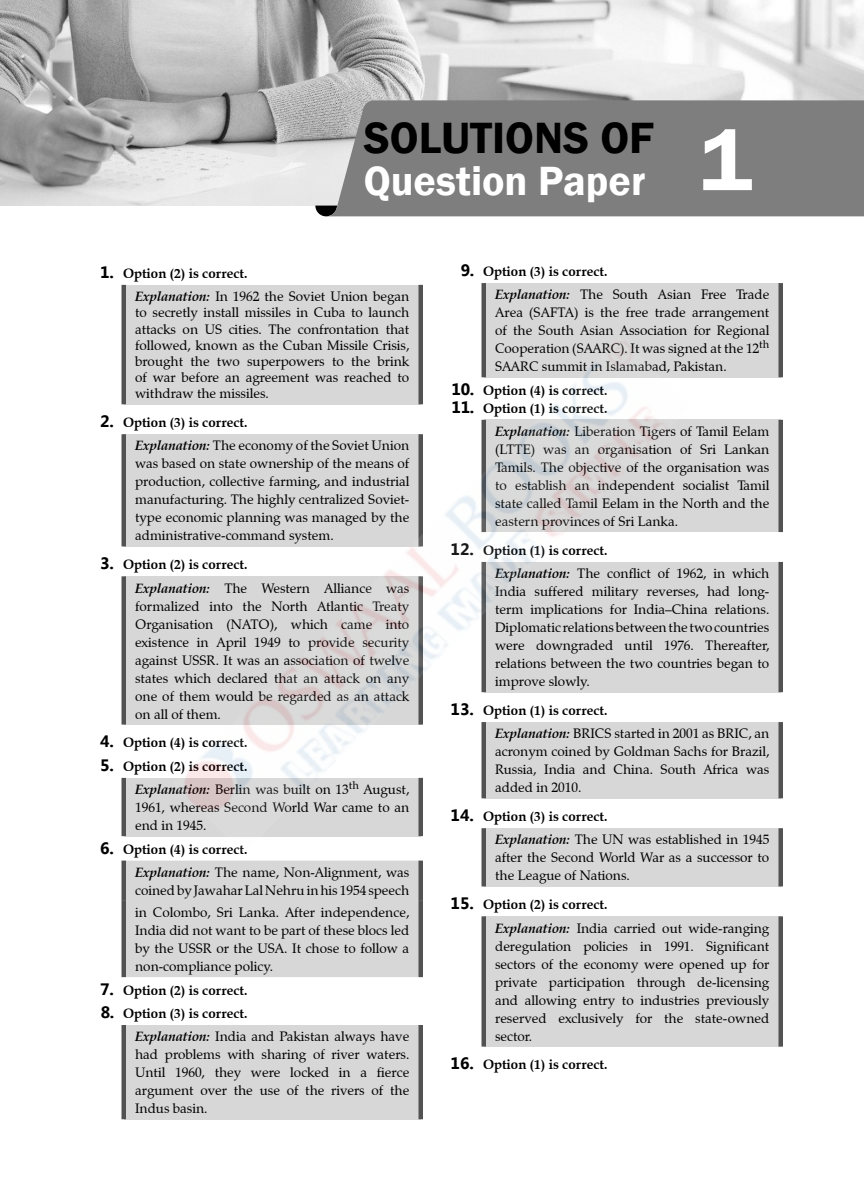
<style>
.page{position:relative;width:864px;height:1188px;background:#fff}
.page>*{position:absolute;margin:0;border:0;box-sizing:border-box;transform-origin:0 0}
.t1{font:600 90px "Franklin Gothic";color:#fff}
.t2{font:600 45px "Franklin Gothic";color:#000}
.t3{font:600 42px "Franklin Gothic";color:#fff}
.t4{font:13.5px/18px "Zapf Calligraphic 801 BT";color:#000}
.t5{font:700 13.5px "Zapf Calligraphic 801 BT";color:#000}
.s1{font-family:"Gisha";font-weight:700;font-size:16.5px}
.s2{font-weight:700}
.s3{font-weight:700;font-style:italic}
.s4{font-family:"Gisha";font-size:16.5px}
</style>
<div class="page">
<div style="left:124px;top:285px;width:297px;height:119px;background:#d7d7d7"></div>
<hr style="left:122px;top:285px;width:4px;height:119px;background:#525252">
<div style="left:418px;top:285px;width:5px;height:119px;background:#525252"></div>
<div style="left:124px;top:434px;width:297px;height:112px;background:#d7d7d7"></div>
<hr style="left:122px;top:434px;width:4px;height:112px;background:#525252">
<div style="left:124px;top:576px;width:297px;height:149px;background:#d7d7d7"></div>
<hr style="left:122px;top:576px;width:4px;height:149px;background:#525252">
<div style="left:124px;top:778px;width:297px;height:58px;background:#d7d7d7"></div>
<hr style="left:122px;top:778px;width:4px;height:58px;background:#525252">
<div style="left:126px;top:861px;width:292px;height:116px;background:#d7d7d7"></div>
<hr style="left:122px;top:861px;width:4px;height:40px;background:#525252">
<div style="left:418px;top:861px;width:5px;height:40px;background:#525252"></div>
<hr style="left:122px;top:901px;width:4px;height:76px;background:#525252">
<div style="left:418px;top:901px;width:5px;height:76px;background:#525252"></div>
<div style="left:124px;top:1025px;width:297px;height:94px;background:#d7d7d7"></div>
<hr style="left:122px;top:1025px;width:4px;height:94px;background:#525252">
<div style="left:418px;top:1025px;width:5px;height:94px;background:#525252"></div>
<div style="left:484px;top:283px;width:297px;height:94px;background:#d7d7d7"></div>
<hr style="left:482px;top:283px;width:4px;height:94px;background:#525252">
<div style="left:778px;top:283px;width:5px;height:94px;background:#525252"></div>
<div style="left:484px;top:420px;width:297px;height:112px;background:#d7d7d7"></div>
<div style="left:778px;top:420px;width:5px;height:112px;background:#525252"></div>
<div style="left:484px;top:562px;width:297px;height:130px;background:#d7d7d7"></div>
<div style="left:778px;top:562px;width:5px;height:130px;background:#525252"></div>
<div style="left:484px;top:722px;width:297px;height:76px;background:#d7d7d7"></div>
<div style="left:778px;top:722px;width:5px;height:76px;background:#525252"></div>
<div style="left:484px;top:828px;width:297px;height:58px;background:#d7d7d7"></div>
<hr style="left:482px;top:828px;width:4px;height:58px;background:#525252">
<div style="left:778px;top:828px;width:5px;height:58px;background:#525252"></div>
<div style="left:484px;top:916px;width:297px;height:131px;background:#d7d7d7"></div>
<hr style="left:482px;top:916px;width:4px;height:131px;background:#525252">
<div style="left:778px;top:916px;width:5px;height:131px;background:#525252"></div>
<img style="left:0;top:0;width:864px;height:206px">
<svg style="left:315px;top:206px;width:11px;height:10px"></svg>
<div style="left:326px;top:100px;width:538px;height:116px;background:#7e7e7e"></div>
<img style="left:175px;top:337px;width:514px;height:514px">
<h2 class="t2" style="left:364px;top:111px;width:292px">SOLUTIONS OF</h2>
<h3 class="t3" style="left:364px;top:155px;width:283px">Question Paper</h3>
<h1 class="t1" style="left:699px;top:105px;width:54px">1</h1>
<p class="t4" style="left:135px;top:261px;width:276px;line-height:23.4px;text-indent:-35px"><span class="s1">1.</span> <span class="s2">Option (2) is correct.<br></span><span class="s3">Explanation:</span> In 1962 the Soviet Union began</p>
<p class="t4" style="left:135px;top:305px;width:276px;line-height:16.2px;text-align:justify">to secretly install missiles in Cuba to launch attacks on US cities. The confrontation that followed, known as the Cuban Missile Crisis, brought the two superpowers to the brink of war before an agreement was reached to withdraw the missiles.</p>
<p class="t4" style="left:135px;top:411px;width:276px;line-height:23.4px;text-indent:-35px"><span class="s1">2.</span> <span class="s2">Option (3) is correct.<br></span><span class="s3">Explanation:</span> The economy of the Soviet Union</p>
<p class="t4" style="left:135px;top:455px;width:276px;text-align:justify">was based on state ownership of the means of production, collective farming, and industrial manufacturing. The highly centralized Soviet&shy;type economic planning was managed by the administrative-command system.</p>
<p class="t4" style="left:135px;top:553px;width:276px;line-height:23.4px;text-indent:-35px"><span class="s1">3.</span> <span class="s2">Option (2) is correct.<br></span><span class="s3">Explanation:</span> The Western Alliance was</p>
<p class="t4" style="left:135px;top:597px;width:276px;text-align:justify">formalized into the North Atlantic Treaty Organisation (NATO), which came into existence in April 1949 to provide security against USSR. It was an association of twelve states which declared that an attack on any one of them would be regarded as an attack on all of them.</p>
<p class="t5" style="left:100px;top:734px;width:149px"><span class="s4">4.</span> Option (4) is correct.</p>
<p class="t4" style="left:135px;top:754px;width:276px;line-height:23.4px;text-indent:-35px"><span class="s1">5.</span> <span class="s2">Option (2) is correct.<br></span><span class="s3">Explanation:</span> Berlin was built on 13<sup>th</sup> August,</p>
<p class="t4" style="left:135px;top:799px;width:276px">1961, whereas Second World War came to an end in 1945.</p>
<p class="t4" style="left:135px;top:837px;width:276px;line-height:23.4px;text-indent:-35px"><span class="s1">6.</span> <span class="s2">Option (4) is correct.<br></span><span class="s3">Explanation:</span> The name, Non-Alignment, was</p>
<p class="t4" style="left:135px;top:879px;width:276px;line-height:22.2px">coined by Jawahar Lal Nehru in his 1954 speech in Colombo, Sri Lanka. After independence,</p>
<p class="t4" style="left:135px;top:922px;width:276px;text-align:justify">India did not want to be part of these blocs led by the USSR or the USA. It chose to follow a non-compliance policy.</p>
<p class="t5" style="left:100px;top:982px;width:149px"><span class="s4">7.</span> Option (2) is correct.</p>
<p class="t4" style="left:135px;top:1002px;width:276px;line-height:23.4px;text-indent:-34px"><span class="s1">8.</span> <span class="s2">Option (3) is correct.<br></span><span class="s3">Explanation:</span> India and Pakistan always have</p>
<p class="t4" style="left:135px;top:1046px;width:276px;text-align:justify">had problems with sharing of river waters.<br>Until 1960, they were locked in a fierce argument over the use of the rivers of the Indus basin.</p>
<p class="t4" style="left:495px;top:260px;width:276px;line-height:23.4px;text-indent:-34px"><span class="s1">9.</span> <span class="s2">Option (3) is correct.<br></span><span class="s3">Explanation:</span> The South Asian Free Trade</p>
<p class="t4" style="left:495px;top:304px;width:276px;text-align:justify">Area (SAFTA) is the free trade arrangement of the South Asian Association for Regional Cooperation (SAARC). It was signed at the 12<sup>th </sup>SAARC summit in Islamabad, Pakistan.</p>
<p class="t5" style="left:452px;top:382px;width:157px"><span class="s4">10.</span> Option (4) is correct.</p>
<p class="t4" style="left:495px;top:396px;width:276px;line-height:23.4px;text-indent:-44px"><span class="s1">11.</span> <span class="s2">Option (1) is correct.<br></span><span class="s3">Explanation:</span> Liberation Tigers of Tamil Eelam</p>
<p class="t4" style="left:495px;top:440px;width:276px;text-align:justify">(LTTE) was an organisation of Sri Lankan Tamils. The objective of the organisation was to establish an independent socialist Tamil state called Tamil Eelam in the North and the eastern provinces of Sri Lanka.</p>
<p class="t4" style="left:495px;top:539px;width:276px;line-height:23.4px;text-indent:-45px"><span class="s1">12.</span> <span class="s2">Option (1) is correct.<br></span><span class="s3">Explanation:</span> The conflict of 1962, in which</p>
<p class="t4" style="left:495px;top:583px;width:276px;text-align:justify">India suffered military reverses, had long&shy;term implications for India–China relations.<br>Diplomatic relations between the two countries were downgraded until 1976. Thereafter, relations between the two countries began to improve slowly.</p>
<p class="t4" style="left:495px;top:699px;width:276px;line-height:23.4px;text-indent:-45px"><span class="s1">13.</span> <span class="s2">Option (1) is correct.<br></span><span class="s3">Explanation:</span> BRICS started in 2001 as BRIC, an</p>
<p class="t4" style="left:495px;top:743px;width:276px;text-align:justify">acronym coined by Goldman Sachs for Brazil, Russia, India and China. South Africa was added in 2010.</p>
<p class="t4" style="left:495px;top:805px;width:276px;line-height:23.4px;text-indent:-45px"><span class="s1">14.</span> <span class="s2">Option (3) is correct.<br></span><span class="s3">Explanation:</span> The UN was established in 1945</p>
<p class="t4" style="left:495px;top:849px;width:276px">after the Second World War as a successor to the League of Nations.</p>
<p class="t4" style="left:495px;top:893px;width:276px;line-height:23.4px;text-indent:-45px"><span class="s1">15.</span> <span class="s2">Option (2) is correct.<br></span><span class="s3">Explanation:</span> India carried out wide-ranging</p>
<p class="t4" style="left:495px;top:937px;width:276px;text-align:justify">deregulation policies in 1991. Significant sectors of the economy were opened up for private participation through de-licensing and allowing entry to industries previously reserved exclusively for the state-owned sector.</p>
<p class="t5" style="left:451px;top:1056px;width:158px"><span class="s4">16.</span> Option (1) is correct.</p>
</div>
